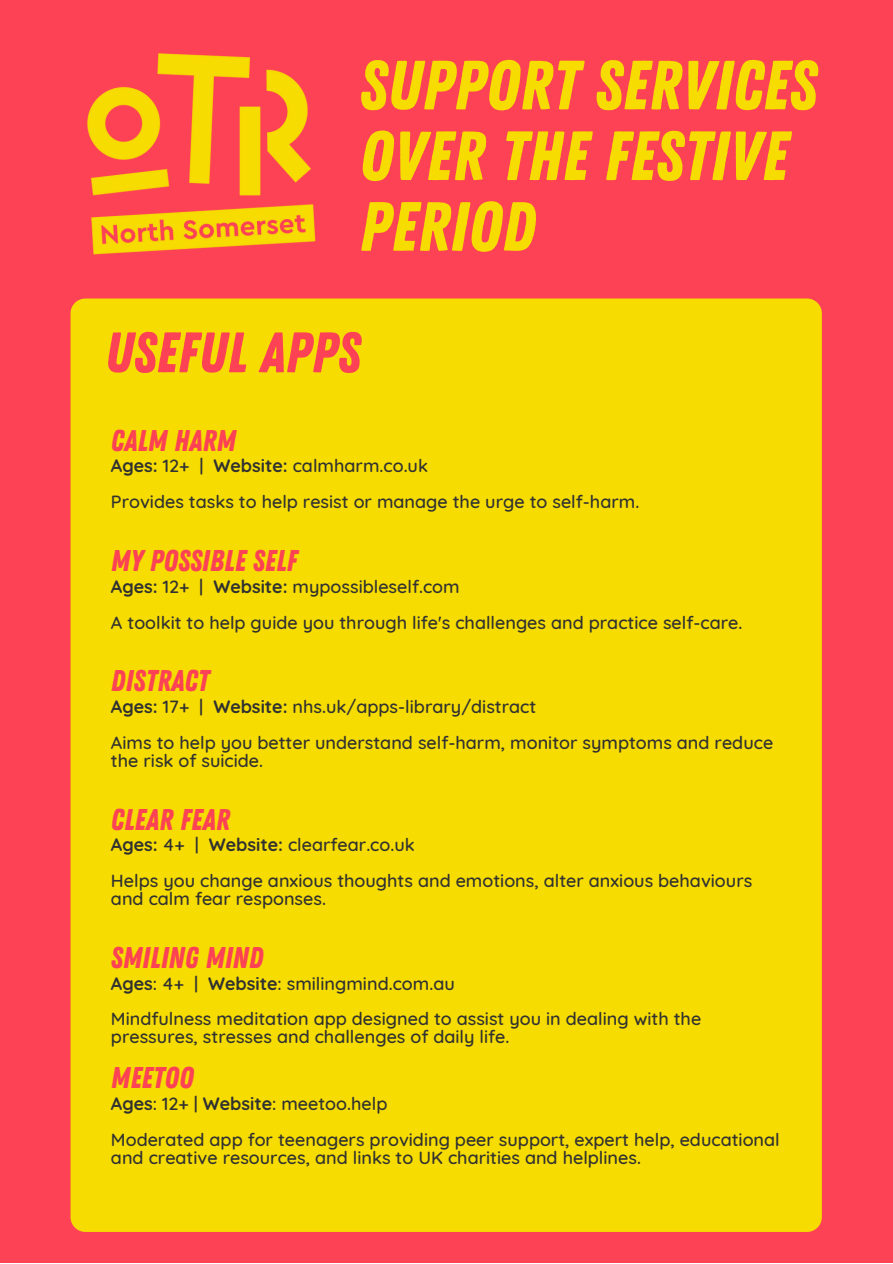
<style>
.page{position:relative;width:893px;height:1264px;background:#fff}
.page>*{position:absolute;margin:0;border:0;box-sizing:border-box;transform-origin:0 0}
.t1{font:69.45px/70.7px "Zing Rust Demo Base";color:#f7dc01}
.t2{font:56.85px "Zing Rust Demo Base";color:#fc4254}
.t3{font:30px "Zing Rust Demo Base";color:#fc4254}
.t4{font:500 18px/36px "Quicksand";color:#303131}
.s1{font-weight:700}
</style>
<div class="page">
<div style="left:0;top:0;width:892px;height:1262px;background:#fc4254"></div>
<div style="left:70px;top:298px;width:751px;height:933px;background:#f7dc01;border-radius:15px"></div>
<img style="left:87px;top:53px;width:229px;height:202px">
<h1 class="t1" style="left:359px;top:52px;width:458px">SUPPORT SERVICES<br>OVER THE FESTIVE<br>PERIOD</h1>
<h2 class="t2" style="left:104px;top:319px;width:257px">USEFUL APPS</h2>
<h3 class="t3" style="left:111px;top:423px;width:126px">CALM HARM</h3>
<p class="t4" style="left:111px;top:447px;width:530px"><span class="s1">Ages:</span> 12+ | <span class="s1">Website:</span> calmharm.co.uk<br>Provides tasks to help resist or manage the urge to self-harm.</p>
<h3 class="t3" style="left:111px;top:543px;width:188px">MY POSSIBLE SELF</h3>
<p class="t4" style="left:111px;top:567px;width:633px"><span class="s1">Ages:</span> 12+ | <span class="s1">Website:</span> mypossibleself.com<br>A toolkit to help guide you through life's challenges and practice self-care.</p>
<h3 class="t3" style="left:111px;top:663px;width:100px">DISTRACT</h3>
<p class="t4" style="left:111px;top:688px;width:663px"><span class="s1">Ages:</span> 17+ | <span class="s1">Website:</span> nhs.uk/apps-library/distract<br>Aims to help you better understand self-harm, monitor symptoms and reduce</p>
<p class="t4" style="left:111px;top:742px;width:154px">the risk of suicide.</p>
<h3 class="t3" style="left:111px;top:802px;width:120px">CLEAR FEAR</h3>
<p class="t4" style="left:111px;top:826px;width:642px"><span class="s1">Ages:</span> 4+ | <span class="s1">Website:</span> clearfear.co.uk<br>Helps you change anxious thoughts and emotions, alter anxious behaviours</p>
<p class="t4" style="left:111px;top:880px;width:216px">and calm fear responses.</p>
<h3 class="t3" style="left:111px;top:940px;width:154px">SMILING MIND</h3>
<p class="t4" style="left:111px;top:964px;width:591px"><span class="s1">Ages</span>: 4+ | <span class="s1">Website</span>: smilingmind.com.au<br>Mindfulness meditation app designed to assist you in dealing with the</p>
<p class="t4" style="left:111px;top:1018px;width:400px">pressures, stresses and challenges of daily life.</p>
<h3 class="t3" style="left:111px;top:1060px;width:84px">MEETOO</h3>
<p class="t4" style="left:111px;top:1085px;width:670px"><span class="s1">Ages</span>: 12+ | <span class="s1">Website</span>: meetoo.help<br>Moderated app for teenagers providing peer support, expert help, educational</p>
<p class="t4" style="left:111px;top:1139px;width:531px">and creative resources, and links to UK charities and helplines.</p>
</div>
